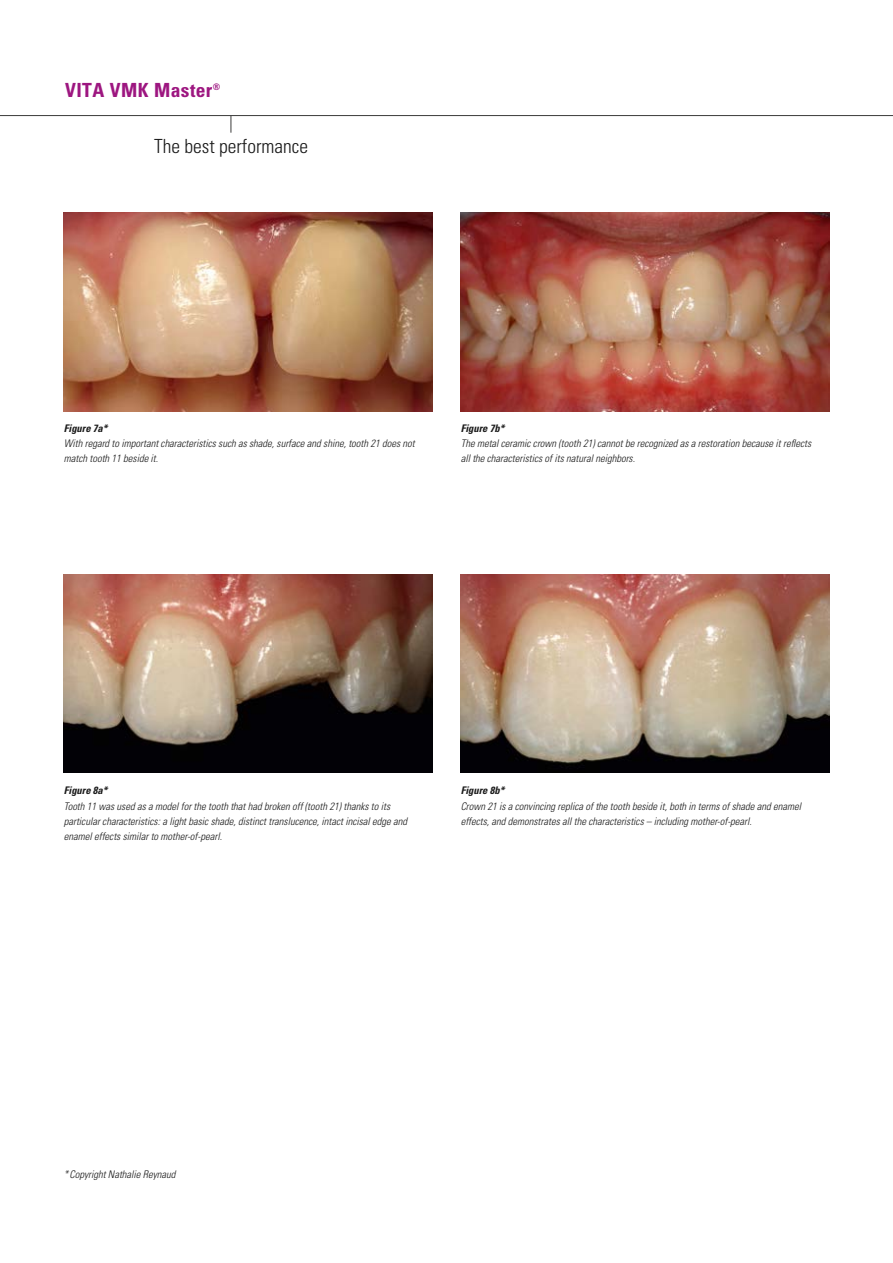
<style>
.page{position:relative;width:893px;height:1263px;background:#fff}
.page>*{position:absolute;margin:0;border:0;box-sizing:border-box;transform-origin:0 0}
.t1{font:300 condensed 19.5px "Univers LT";color:#1a1a1a}
.t2{font:700 condensed 19.5px "Univers";letter-spacing:.02em;color:#9d1680}
.t3{font:italic 300 condensed 10.5px/15.3px "Univers";color:#1a1a1a}
.t4{font:italic 700 condensed 10.5px "Univers";color:#1a1a1a}
</style>
<div class="page">
<img style="left:461px;top:574px;width:368px;height:198px">
<img style="left:64px;top:574px;width:368px;height:198px">
<img style="left:461px;top:213px;width:368px;height:198px">
<img style="left:64px;top:213px;width:368px;height:198px">
<hr style="left:0;top:115px;width:893px;height:1px;background:#3b3b3a">
<svg style="left:231px;top:116px;width:1px;height:17px"></svg>
<h1 class="t2" style="left:65px;top:78px;width:157px">VITA VMK Master<sup>®</sup></h1>
<h1 class="t1" style="left:154px;top:134px;width:155px">The best performance</h1>
<p class="t4" style="left:64px;top:422px;width:45px">Figure 7a*</p>
<p class="t3" style="left:64px;top:436px;width:352px">With regard to important characteristics such as shade, surface and shine, tooth 21 does not match tooth 11 beside it.</p>
<p class="t4" style="left:461px;top:422px;width:45px">Figure 7b*</p>
<p class="t3" style="left:461px;top:436px;width:352px">The metal ceramic crown (tooth 21) cannot be recognized as a restoration because it reflects all the characteristics of its natural neighbors.</p>
<p class="t4" style="left:64px;top:784px;width:45px">Figure 8a*</p>
<p class="t3" style="left:64px;top:798px;width:345px">Tooth 11 was used as a model for the tooth that had broken off (tooth 21) thanks to its particular characteristics: a light basic shade, distinct translucence, intact incisal edge and enamel effects similar to mother-of-pearl.</p>
<p class="t4" style="left:461px;top:784px;width:45px">Figure 8b*</p>
<p class="t3" style="left:461px;top:798px;width:342px">Crown 21 is a convincing replica of the tooth beside it, both in terms of shade and enamel effects, and demonstrates all the characteristics – including mother-of-pearl.</p>
<p class="t3" style="left:64px;top:1166px;width:113px">*Copyright Nathalie Reynaud</p>
</div>
